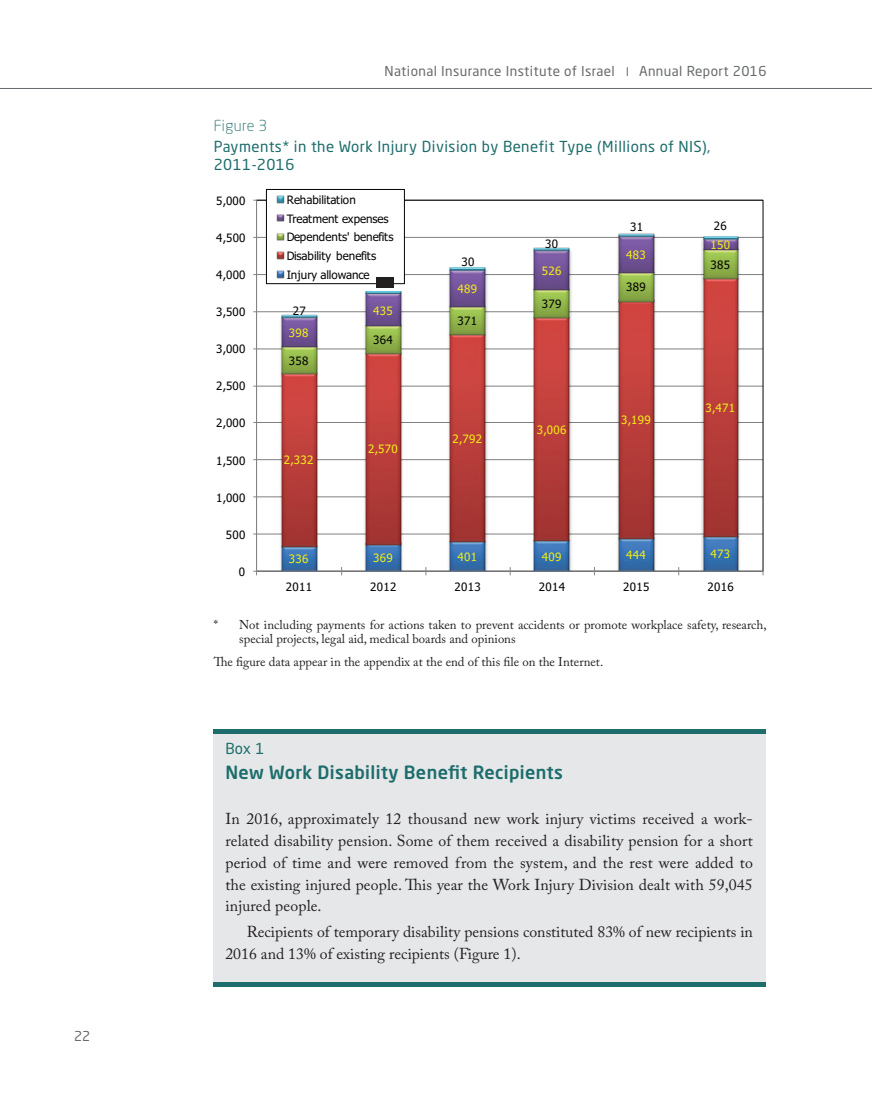
<style>
.page{position:relative;width:872px;height:1106px;background:#fff}
.page>*{position:absolute;margin:0;border:0;box-sizing:border-box;transform-origin:0 0}
.t1{font:500 18px "Neo Sans Std";letter-spacing:.02em;color:#1c6d6b}
.t2{font:15.75px/21.8px "Adobe Caslon Pro";color:#231f20;text-align:justify}
.t3{font:15px/18px "Neo Sans Std";letter-spacing:.03em;color:#1c6d6b}
.t4{font:300 15px "Neo Sans Std";letter-spacing:.03em;color:#1c6d6b}
.t5{font:13.5px "Neo Sans Std";letter-spacing:.03em;color:#676a6c}
.t6{font:12.75px/14.2px "Adobe Caslon Pro";color:#231f20}
.t7{font:11.55px "Tahoma";letter-spacing:.02em;color:#040503}
.t8{font:11.55px/18.8px "Tahoma";letter-spacing:-.015em;color:#040503}
.t9{font:11.55px "Tahoma";letter-spacing:.025em;color:#f2eb17}
</style>
<div class="page">
<hr style="left:0;top:88px;width:872px;height:1px;background:#676a6c">
<div style="left:213px;top:729px;width:552px;height:253px;background:#e6e7e9"></div>
<div style="left:213px;top:729px;width:552px;height:5px;background:#1c6d6b"></div>
<hr style="left:213px;top:982px;width:552px;height:4px;background:#1c6d6b">
<hr style="left:256px;top:533px;width:507px;height:1px;background:#7f807f">
<hr style="left:256px;top:496px;width:507px;height:1px;background:#7f807f">
<hr style="left:256px;top:459px;width:507px;height:1px;background:#7f807f">
<hr style="left:256px;top:422px;width:507px;height:1px;background:#7f807f">
<hr style="left:256px;top:386px;width:507px;height:1px;background:#7f807f">
<hr style="left:256px;top:348px;width:507px;height:1px;background:#7f807f">
<hr style="left:256px;top:311px;width:507px;height:1px;background:#7f807f">
<hr style="left:256px;top:274px;width:507px;height:1px;background:#7f807f">
<hr style="left:256px;top:237px;width:507px;height:1px;background:#7f807f">
<img style="left:363px;top:549px;width:42px;height:22px">
<img style="left:447px;top:547px;width:42px;height:24px">
<img style="left:531px;top:547px;width:42px;height:24px">
<img style="left:615px;top:544px;width:42px;height:27px">
<img style="left:700px;top:542px;width:42px;height:29px">
<img style="left:278px;top:385px;width:42px;height:150px">
<img style="left:363px;top:359px;width:42px;height:190px">
<img style="left:447px;top:340px;width:42px;height:207px">
<img style="left:531px;top:324px;width:42px;height:223px">
<img style="left:615px;top:306px;width:42px;height:238px">
<img style="left:700px;top:284px;width:42px;height:258px">
<img style="left:363px;top:332px;width:42px;height:27px">
<img style="left:486px;top:313px;width:2px;height:27px">
<img style="left:531px;top:296px;width:42px;height:28px">
<img style="left:655px;top:277px;width:1px;height:29px">
<img style="left:700px;top:256px;width:41px;height:28px">
<img style="left:363px;top:300px;width:42px;height:32px">
<img style="left:447px;top:277px;width:42px;height:36px">
<img style="left:532px;top:257px;width:41px;height:39px">
<img style="left:616px;top:242px;width:41px;height:35px">
<img style="left:701px;top:244px;width:39px;height:12px">
<img style="left:447px;top:269px;width:42px;height:8px">
<img style="left:700px;top:236px;width:42px;height:8px">
<img style="left:280px;top:548px;width:38px;height:23px">
<img style="left:364px;top:546px;width:38px;height:25px">
<img style="left:448px;top:543px;width:38px;height:28px">
<img style="left:533px;top:542px;width:38px;height:29px">
<img style="left:617px;top:540px;width:38px;height:31px">
<img style="left:702px;top:538px;width:37px;height:33px">
<img style="left:280px;top:376px;width:38px;height:172px">
<img style="left:364px;top:355px;width:38px;height:191px">
<img style="left:448px;top:336px;width:38px;height:207px">
<img style="left:533px;top:319px;width:38px;height:223px">
<img style="left:617px;top:303px;width:38px;height:237px">
<img style="left:702px;top:281px;width:37px;height:257px">
<img style="left:280px;top:348px;width:38px;height:28px">
<img style="left:364px;top:328px;width:38px;height:27px">
<img style="left:448px;top:309px;width:38px;height:27px">
<img style="left:533px;top:291px;width:38px;height:28px">
<img style="left:617px;top:274px;width:38px;height:29px">
<img style="left:702px;top:252px;width:37px;height:29px">
<img style="left:280px;top:319px;width:38px;height:29px">
<img style="left:364px;top:296px;width:38px;height:32px">
<img style="left:448px;top:272px;width:38px;height:37px">
<img style="left:533px;top:253px;width:38px;height:38px">
<img style="left:617px;top:239px;width:38px;height:35px">
<img style="left:702px;top:241px;width:37px;height:11px">
<img style="left:280px;top:314px;width:38px;height:5px">
<img style="left:364px;top:291px;width:38px;height:5px">
<img style="left:448px;top:267px;width:38px;height:5px">
<img style="left:533px;top:247px;width:38px;height:6px">
<img style="left:617px;top:233px;width:38px;height:6px">
<img style="left:702px;top:236px;width:37px;height:5px">
<hr style="left:256px;top:200px;width:1px;height:371px;background:#868686">
<hr style="left:256px;top:571px;width:507px;height:1px;background:#868686">
<div style="left:266px;top:189px;width:138px;height:95px;background:#fff"></div>
<div style="left:266px;top:189px;width:139px;height:95px;border:1px solid #040503"></div>
<svg style="left:276px;top:195px;width:9px;height:9px"></svg>
<svg style="left:276px;top:214px;width:9px;height:8px"></svg>
<svg style="left:276px;top:233px;width:9px;height:8px"></svg>
<svg style="left:276px;top:251px;width:9px;height:9px"></svg>
<svg style="left:276px;top:270px;width:9px;height:9px"></svg>
<div style="left:376px;top:277px;width:17px;height:10px;background:#231f20"></div>
<p class="t5" style="left:74px;top:1027px;width:18px">22</p>
<p class="t5" style="left:384px;top:63px;width:232px">National Insurance Institute of Israel</p>
<p class="t5" style="left:639px;top:63px;width:129px">Annual Report 2016</p>
<p class="t4" style="left:214px;top:116px;width:55px">Figure 3</p>
<p class="t3" style="left:214px;top:137px;width:498px">Payments* in the Work Injury Division by Benefit Type (Millions of NIS),<br>2011-2016</p>
<p class="t7" style="left:216px;top:193px;width:31px">5,000</p>
<p class="t7" style="left:216px;top:230px;width:31px">4,500</p>
<p class="t7" style="left:216px;top:267px;width:31px">4,000</p>
<p class="t7" style="left:216px;top:304px;width:31px">3,500</p>
<p class="t7" style="left:216px;top:341px;width:31px">3,000</p>
<p class="t7" style="left:216px;top:378px;width:31px">2,500</p>
<p class="t7" style="left:216px;top:415px;width:31px">2,000</p>
<p class="t7" style="left:216px;top:452px;width:31px">1,500</p>
<p class="t7" style="left:216px;top:490px;width:31px">1,000</p>
<p class="t7" style="left:226px;top:527px;width:21px">500</p>
<p class="t7" style="left:239px;top:564px;width:8px">0</p>
<p class="t8" style="left:287px;top:191px;width:108px">Rehabilitation<br>Treatment expenses<br>Dependents' benefits<br>Disability benefits<br>Injury allowance</p>
<p class="t7" style="left:293px;top:303px;width:14px">27</p>
<p class="t9" style="left:289px;top:324px;width:21px">398</p>
<p class="t7" style="left:289px;top:353px;width:21px">358</p>
<p class="t9" style="left:284px;top:452px;width:31px">2,332</p>
<p class="t9" style="left:373px;top:303px;width:21px">435</p>
<p class="t7" style="left:373px;top:332px;width:21px">364</p>
<p class="t9" style="left:368px;top:441px;width:31px">2,570</p>
<p class="t7" style="left:461px;top:254px;width:14px">30</p>
<p class="t9" style="left:457px;top:281px;width:21px">489</p>
<p class="t7" style="left:457px;top:313px;width:21px">371</p>
<p class="t9" style="left:452px;top:430px;width:31px">2,792</p>
<p class="t7" style="left:545px;top:235px;width:14px">30</p>
<p class="t9" style="left:542px;top:263px;width:21px">526</p>
<p class="t7" style="left:542px;top:296px;width:21px">379</p>
<p class="t9" style="left:537px;top:422px;width:31px">3,006</p>
<p class="t7" style="left:630px;top:219px;width:14px">31</p>
<p class="t7" style="left:714px;top:218px;width:14px">26</p>
<p class="t9" style="left:626px;top:247px;width:21px">483</p>
<p class="t7" style="left:626px;top:279px;width:21px">389</p>
<p class="t9" style="left:621px;top:412px;width:31px">3,199</p>
<p class="t9" style="left:710px;top:237px;width:21px">150</p>
<p class="t7" style="left:710px;top:257px;width:21px">385</p>
<p class="t9" style="left:705px;top:400px;width:31px">3,471</p>
<p class="t9" style="left:289px;top:551px;width:21px">336</p>
<p class="t9" style="left:373px;top:550px;width:21px">369</p>
<p class="t9" style="left:457px;top:549px;width:21px">401</p>
<p class="t9" style="left:542px;top:549px;width:21px">409</p>
<p class="t9" style="left:626px;top:547px;width:21px">444</p>
<p class="t9" style="left:710px;top:546px;width:21px">473</p>
<p class="t7" style="left:286px;top:578px;width:28px">2011</p>
<p class="t7" style="left:370px;top:578px;width:28px">2012</p>
<p class="t7" style="left:454px;top:578px;width:28px">2013</p>
<p class="t7" style="left:539px;top:578px;width:28px">2014</p>
<p class="t7" style="left:623px;top:578px;width:28px">2015</p>
<p class="t7" style="left:707px;top:578px;width:28px">2016</p>
<p class="t6" style="left:239px;top:617px;width:529px;text-indent:-26px">* Not including payments for actions taken to prevent accidents or promote workplace safety, research, special projects, legal aid, medical boards and opinions</p>
<p class="t6" style="left:214px;top:654px;width:391px">The figure data appear in the appendix at the end of this file on the Internet.</p>
<p class="t3" style="left:225px;top:739px;width:41px">Box 1</p>
<p class="t1" style="left:225px;top:761px;width:339px">New Work Disability Benefit Recipients</p>
<p class="t2" style="left:225px;top:808px;width:529px">In 2016, approximately 12 thousand new work injury victims received a work&shy;related disability pension. Some of them received a disability pension for a short period of time and were removed from the system, and the rest were added to the existing injured people. This year the Work Injury Division dealt with 59,045 injured people.</p>
<p class="t2" style="left:225px;top:921px;width:529px;text-indent:21px">Recipients of temporary disability pensions constituted 83% of new recipients in<br>2016 and 13% of existing recipients (Figure 1).</p>
</div>
